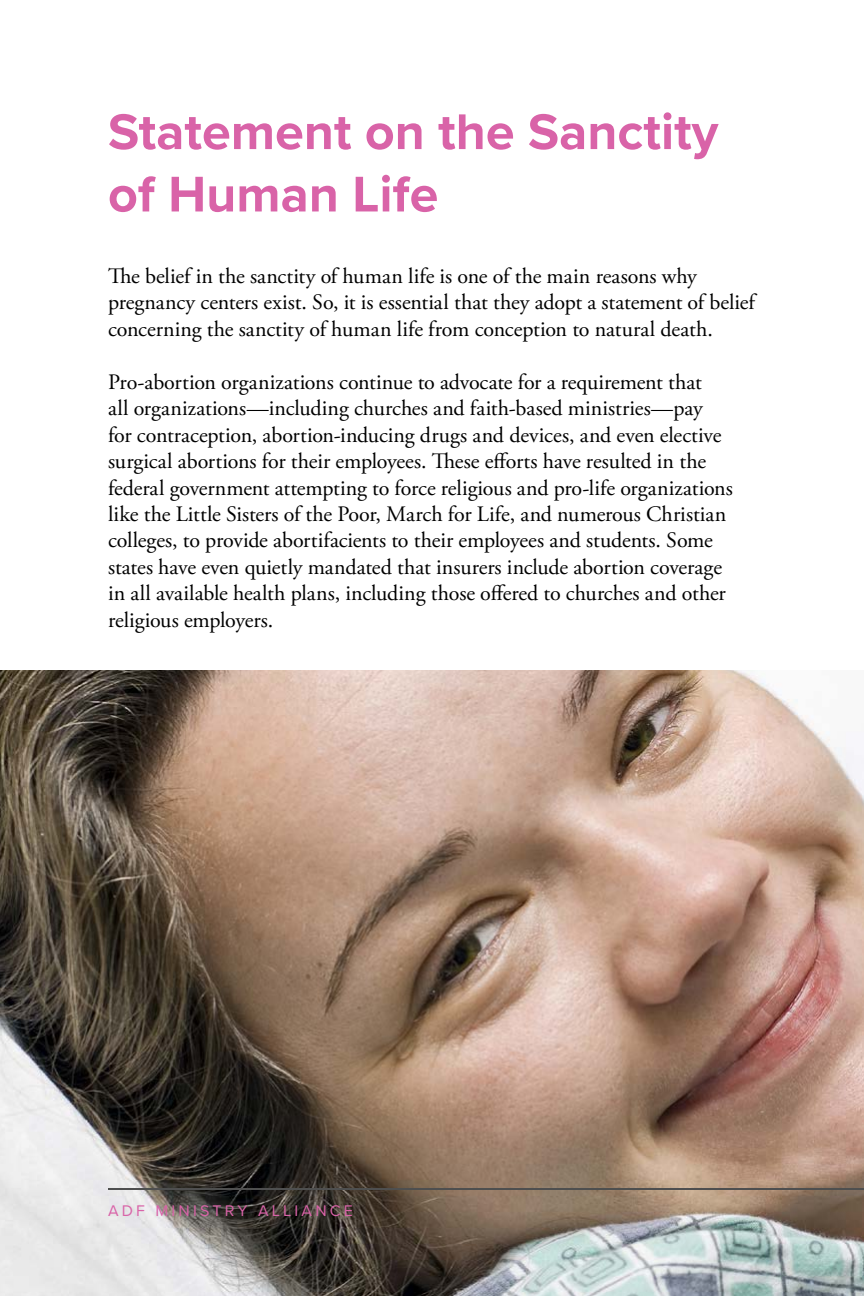
<style>
.page{position:relative;width:864px;height:1296px;background:#fff}
.page>*{position:absolute;margin:0;border:0;box-sizing:border-box;transform-origin:0 0}
.t1{font:700 52px/62.4px "Proxima Nova";color:#d963a8}
.t2{font:22px/26.4px "Adobe Garamond Pro";letter-spacing:-.005em;color:#000}
.t3{font:16px "Proxima Nova";letter-spacing:.2em;color:#d963a8}
</style>
<div class="page">
<img style="left:0;top:670px;width:864px;height:626px">
<hr style="left:108px;top:1188px;width:756px;height:2px;background:#4e4f4f">
<h1 class="t1" style="left:108px;top:99px;width:612px">Statement on the Sanctity of Human Life</h1>
<p class="t2" style="left:108px;top:263px;width:648px">The belief in the sanctity of human life is one of the main reasons why pregnancy centers exist. So, it is essential that they adopt a statement of belief concerning the sanctity of human life from conception to natural death.</p>
<p class="t2" style="left:108px;top:370px;width:626px">Pro-abortion organizations continue to advocate for a requirement that<br>all organizations—including churches and faith-based ministries—pay<br>for contraception, abortion-inducing drugs and devices, and even elective surgical abortions for their employees. These efforts have resulted in the federal government attempting to force religious and pro-life organizations like the Little Sisters of the Poor, March for Life, and numerous Christian colleges, to provide abortifacients to their employees and students. Some states have even quietly mandated that insurers include abortion coverage in all available health plans, including those offered to churches and other religious employers.</p>
<p class="t3" style="left:108px;top:1199px;width:247px">ADF MINISTRY ALLIANCE</p>
</div>
